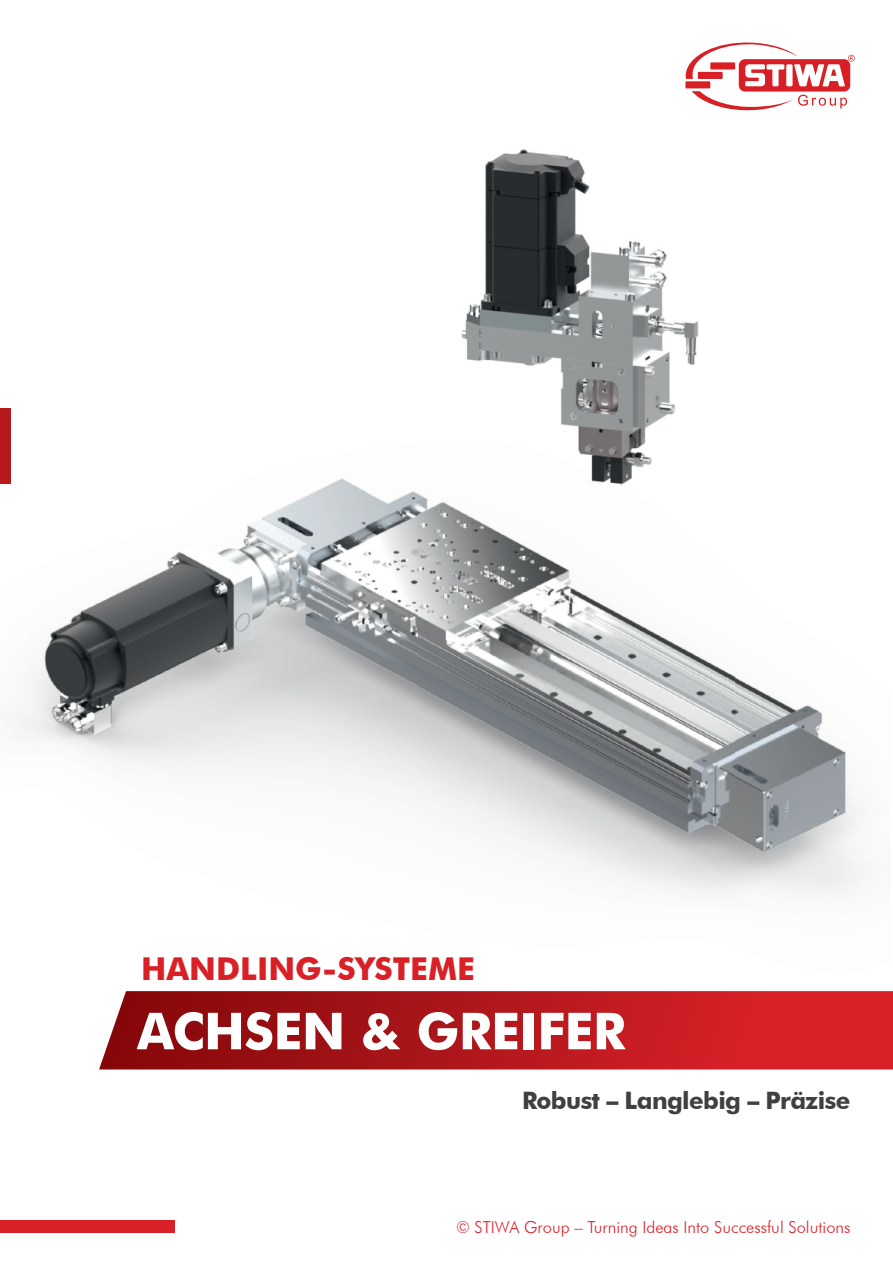
<style>
.page{position:relative;width:893px;height:1263px;background:#fff}
.page>*{position:absolute;margin:0;border:0;box-sizing:border-box;transform-origin:0 0}
.t1{font:700 51px "Futura BT";letter-spacing:-.01em;color:#fff}
.t2{font:700 31.5px "Futura BT";color:#da2027}
.t3{font:700 24px "Futura BT";letter-spacing:-.025em;color:#404041}
.t4{font:300 16.5px "Futura BT";color:#da2027}
</style>
<div class="page">
<img style="left:0;top:408px;width:419px;height:391px">
<img style="left:734px;top:675px;width:135px;height:222px">
<img style="left:419px;top:500px;width:315px;height:396px">
<svg style="left:99px;top:991px;width:794px;height:79px;background:#b51c21"></svg>
<img style="left:412px;top:149px;width:287px;height:351px">
<div style="left:0;top:1220px;width:174px;height:13px;background:#da2027"></div>
<svg style="left:686px;top:43px;width:169px;height:67px"></svg>
<img style="left:0;top:409px;width:10px;height:74px">
<h2 class="t2" style="left:141px;top:955px;width:335px">HANDLING-SYSTEME</h2>
<h1 class="t1" style="left:137px;top:1010px;width:490px">ACHSEN &amp; GREIFER</h1>
<h3 class="t3" style="left:522px;top:1090px;width:330px">Robust – Langlebig – Präzise</h3>
<p class="t4" style="left:456px;top:1220px;width:396px">© STIWA Group – Turning Ideas Into Successful Solutions</p>
</div>
